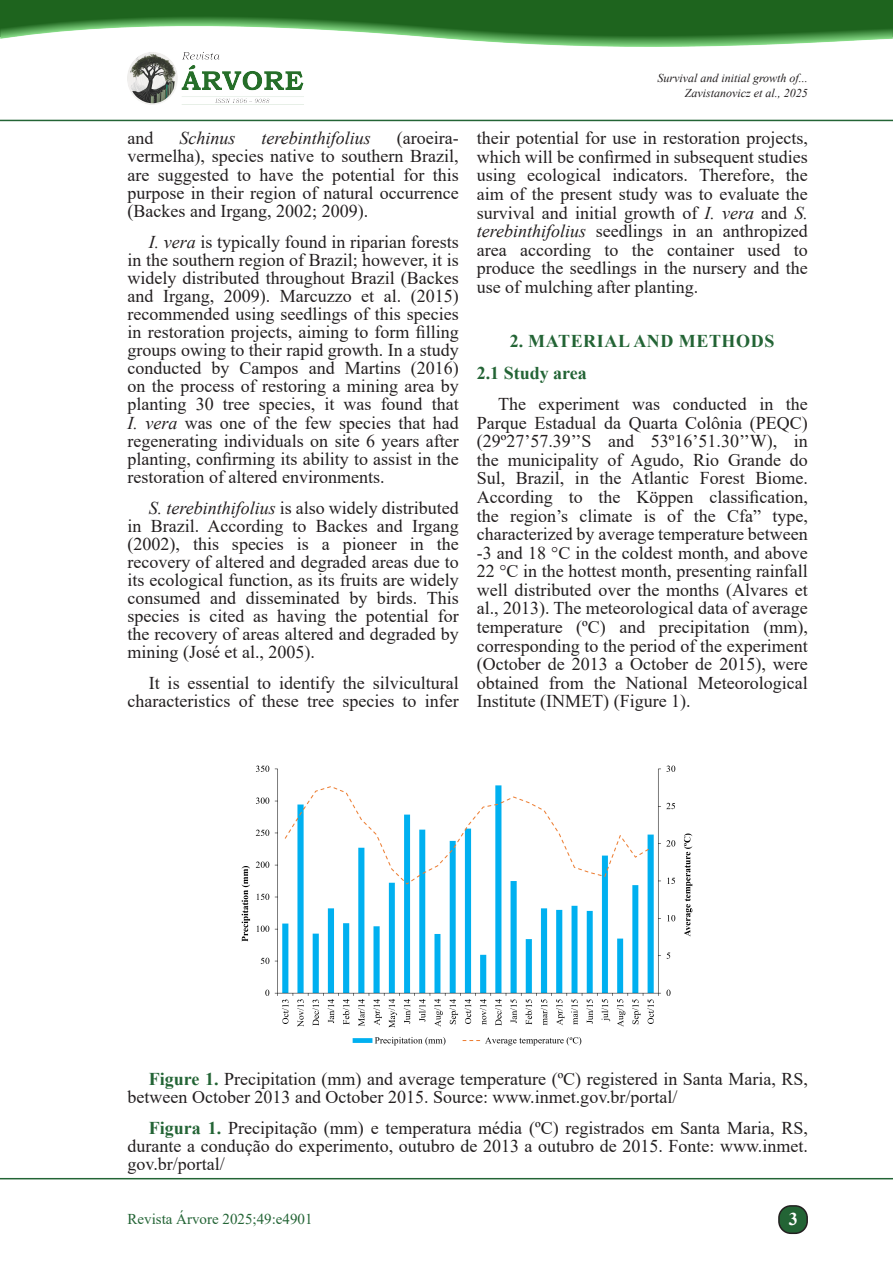
<style>
.page{position:relative;width:893px;height:1263px;background:#fff}
.page>*{position:absolute;margin:0;border:0;box-sizing:border-box;transform-origin:0 0}
.Texto{font:18px/18.1px "Times New Roman";color:#231f20;text-align:justify}
.Texto-2{font:italic 18px "Times New Roman";color:#231f20}
.Título_1{font:700 18px "Times New Roman";letter-spacing:.035em;color:#236435}
.Título_2{font:700 18px "Times New Roman";color:#236435}
.t1{font:700 18px "Times New Roman";color:#fff}
.Rodapé{font:15px "Times New Roman";color:#236435}
.Cabeçalho_pag__impar{font:italic 12px "Times New Roman";color:#231f20}
.s1{font-style:italic}
.s2{font-weight:700;color:#236435}
</style>
<div class="page">
<hr style="left:0;top:1178px;width:893px;height:1px;background:#236435">
<hr style="left:0;top:120px;width:893px;height:1px;background:#236435">
<div style="left:779px;top:1206px;width:28px;height:27px;background:#236435;border-radius:12px"></div>
<div style="left:778px;top:1205px;width:30px;height:29px;border:2px solid #231f20;border-radius:12px"></div>
<img style="left:128px;top:52px;width:176px;height:53px">
<img style="left:0;top:0;width:893px;height:47px">
<img style="left:241px;top:765px;width:452px;height:281px">
<p class="Texto" style="left:128px;top:129px;width:333px;text-indent:269px">(aroeira&shy;vermelha), species native to southern Brazil, are suggested to have the potential for this purpose in their region of natural occurrence (Backes and Irgang, 2002; 2009).</p>
<p class="Texto" style="left:128px;top:232px;width:333px;text-indent:21px"><span class="s1">I. vera</span> is typically found in riparian forests in the southern region of Brazil; however, it is widely distributed throughout Brazil (Backes and Irgang, 2009). Marcuzzo et al. (2015) recommended using seedlings of this species in restoration projects, aiming to form filling groups owing to their rapid growth. In a study conducted by Campos and Martins (2016) on the process of restoring a mining area by planting 30 tree species, it was found that <span class="s1">I. vera</span> was one of the few species that had regenerating individuals on site 6 years after planting, confirming its ability to assist in the restoration of altered environments.</p>
<p class="Texto" style="left:128px;top:498px;width:333px;text-indent:21px"><span class="s1">S. terebinthifolius</span> is also widely distributed in Brazil. According to Backes and Irgang (2002), this species is a pioneer in the recovery of altered and degraded areas due to its ecological function, as its fruits are widely consumed and disseminated by birds. This species is cited as having the potential for the recovery of areas altered and degraded by mining (José et al., 2005).</p>
<p class="Texto" style="left:128px;top:673px;width:333px;text-align:right">It is essential to identify the silvicultural characteristics of these tree species to infer</p>
<p class="Texto" style="left:128px;top:129px;width:27px">and</p>
<p class="Texto-2" style="left:180px;top:126px;width:57px">Schinus</p>
<p class="Texto-2" style="left:261px;top:126px;width:111px">terebinthifolius</p>
<p class="Cabeçalho_pag__impar" style="left:657px;top:69px;width:152px">Survival and initial growth of...</p>
<p class="Cabeçalho_pag__impar" style="left:685px;top:84px;width:124px">Zavistanovicz et al., 2025</p>
<p class="Texto" style="left:477px;top:128px;width:333px;line-height:18.6px">their potential for use in restoration projects, which will be confirmed in subsequent studies using ecological indicators. Therefore, the aim of the present study was to evaluate the survival and initial growth of <span class="s1">I. vera</span> and <span class="s1">S. terebinthifolius</span> seedlings in an anthropized area according to the container used to produce the seedlings in the nursery and the use of mulching after planting.</p>
<p class="Título_1" style="left:510px;top:328px;width:266px">2. MATERIAL AND METHODS</p>
<p class="Título_2" style="left:477px;top:360px;width:112px">2.1 Study area</p>
<p class="Texto" style="left:477px;top:394px;width:333px;line-height:18.6px;text-indent:21px">The experiment was conducted in the Parque Estadual da Quarta Colônia (PEQC) (29º27’57.39’’S and 53º16’51.30’’W), in the municipality of Agudo, Rio Grande do Sul, Brazil, in the Atlantic Forest Biome.<br>According to the Köppen classification, the region’s climate is of the Cfa” type, characterized by average temperature between -3 and 18 °C in the coldest month, and above 22 °C in the hottest month, presenting rainfall well distributed over the months (Alvares et al., 2013). The meteorological data of average temperature (ºC) and precipitation (mm), corresponding to the period of the experiment (October de 2013 a October de 2015), were obtained from the National Meteorological Institute (INMET) (Figure 1).</p>
<p class="Texto" style="left:128px;top:1069px;width:682px;text-indent:21px"><span class="s2">Figure 1.</span> Precipitation (mm) and average temperature (ºC) registered in Santa Maria, RS, between October 2013 and October 2015. Source: www.inmet.gov.br/portal/</p>
<p class="Texto" style="left:128px;top:1118px;width:682px;text-indent:21px"><span class="s2">Figura 1.</span> Precipitação (mm) e temperatura média (ºC) registrados em Santa Maria, RS, durante a condução do experimento, outubro de 2013 a outubro de 2015. Fonte: www.inmet. gov.br/portal/</p>
<p class="Rodapé" style="left:128px;top:1208px;width:186px">Revista Árvore 2025;49:e4901</p>
<p class="t1" style="left:789px;top:1206px;width:10px">3</p>
</div>
